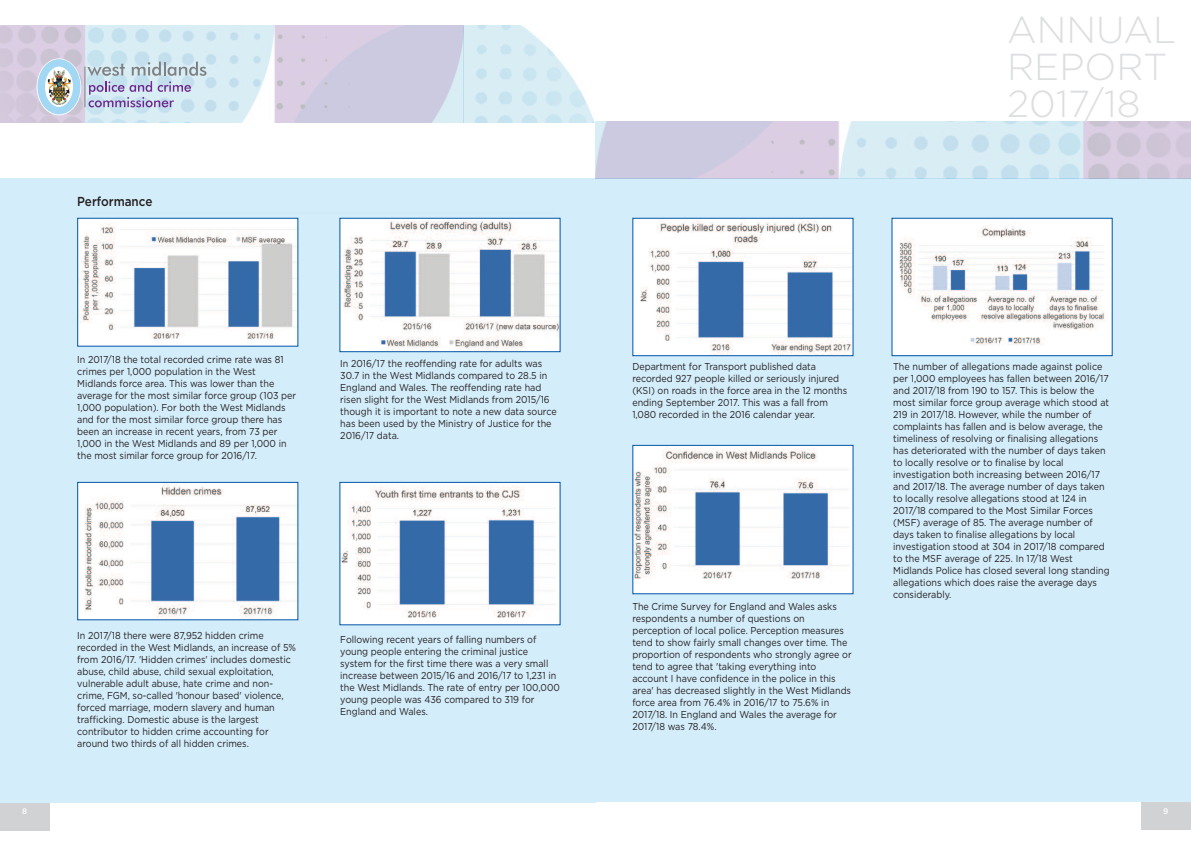
<style>
.page{position:relative;width:1191px;height:842px;background:#fff}
.page>*{position:absolute;margin:0;border:0;box-sizing:border-box;transform-origin:0 0}
.t1{font:300 37.5px/36.9px "Gotham";color:#dddee0}
.t2{font:500 13px "Gotham";color:#231f20;scale:.9 1}
.t3{font:10px/12px "Gotham";color:#231f20;scale:.9 1}
.t4{font:500 8px "Gotham";color:#fff}
</style>
<div class="page">
<div style="left:0;top:179px;width:595px;height:624px;background:#d4edfa"></div>
<div style="left:595px;top:179px;width:596px;height:623px;background:#d4edfa"></div>
<img style="left:595px;top:122px;width:596px;height:57px">
<div style="left:1141px;top:802px;width:50px;height:27px;background:#d1d2d4"></div>
<div style="left:0;top:803px;width:50px;height:27px;background:#d1d2d4"></div>
<img style="left:0;top:26px;width:595px;height:96px">
<svg style="left:37px;top:58px;width:44px;height:57px"></svg>
<svg style="left:41px;top:63px;width:36px;height:48px"></svg>
<div style="left:38px;top:59px;width:42px;height:55px;border:7px solid #a3d8f4;border-radius:50%"></div>
<img style="left:50px;top:71px;width:19px;height:32px">
<svg style="left:87px;top:62px;width:119px;height:45px"></svg>
<hr style="left:84px;top:67px;width:1px;height:40px;background:#7e8083">
<img style="left:79px;top:220px;width:217px;height:125px">
<div style="left:77px;top:218px;width:221px;height:129px;border:1px solid #0155a7"></div>
<img style="left:79px;top:484px;width:217px;height:134px">
<div style="left:77px;top:482px;width:221px;height:138px;border:1px solid #0155a7"></div>
<img style="left:341px;top:220px;width:217px;height:130px">
<div style="left:339px;top:218px;width:221px;height:134px;border:1px solid #0155a7"></div>
<img style="left:634px;top:220px;width:217px;height:134px">
<div style="left:632px;top:218px;width:221px;height:138px;border:1px solid #0155a7"></div>
<img style="left:634px;top:447px;width:217px;height:145px">
<div style="left:632px;top:445px;width:221px;height:149px;border:1px solid #0155a7"></div>
<img style="left:893px;top:220px;width:217px;height:133px">
<div style="left:891px;top:218px;width:221px;height:138px;border:1px solid #0155a7"></div>
<hr style="left:90px;top:212px;width:463px;height:2px;background:#d0eaf9">
<img style="left:341px;top:484px;width:217px;height:139px">
<div style="left:339px;top:482px;width:221px;height:143px;border:1px solid #0155a7"></div>
<h2 class="t2" style="left:77px;top:194px;width:85px">Performance</h2>
<p class="t3" style="left:77px;top:353px;width:245px">In 2017/18 the total recorded crime rate was 81 crimes per 1,000 population in the West Midlands force area. This was lower than the average for the most similar force group (103 per 1,000 population). For both the West Midlands and for the most similar force group there has been an increase in recent years, from 73 per 1,000 in the West Midlands and 89 per 1,000 in the most similar force group for 2016/17.</p>
<p class="t3" style="left:340px;top:357px;width:242px">In 2016/17 the reoffending rate for adults was 30.7 in the West Midlands compared to 28.5 in England and Wales. The reoffending rate had risen slight for the West Midlands from 2015/16 though it is important to note a new data source has been used by the Ministry of Justice for the 2016/17 data.</p>
<p class="t3" style="left:77px;top:629px;width:245px">In 2017/18 there were 87,952 hidden crime recorded in the West Midlands, an increase of 5% from 2016/17. 'Hidden crimes' includes domestic abuse, child abuse, child sexual exploitation, vulnerable adult abuse, hate crime and non&shy;crime, FGM, so-called 'honour based' violence, forced marriage, modern slavery and human trafficking. Domestic abuse is the largest contributor to hidden crime accounting for around two thirds of all hidden crimes.</p>
<p class="t3" style="left:340px;top:633px;width:245px">Following recent years of falling numbers of young people entering the criminal justice system for the first time there was a very small increase between 2015/16 and 2016/17 to 1,231 in the West Midlands. The rate of entry per 100,000 young people was 436 compared to 319 for England and Wales.</p>
<h1 class="t1" style="left:1007px;top:11px;width:171px">ANNUAL<br>REPORT<br>2017/18</h1>
<p class="t3" style="left:632px;top:361px;width:240px">Department for Transport published data recorded 927 people killed or seriously injured (KSI) on roads in the force area in the 12 months ending September 2017. This was a fall from 1,080 recorded in the 2016 calendar year.</p>
<p class="t3" style="left:632px;top:601px;width:245px">The Crime Survey for England and Wales asks respondents a number of questions on perception of local police. Perception measures tend to show fairly small changes over time. The proportion of respondents who strongly agree or tend to agree that 'taking everything into account I have confidence in the police in this area' has decreased slightly in the West Midlands force area from 76.4% in 2016/17 to 75.6% in 2017/18. In England and Wales the average for 2017/18 was 78.4%.</p>
<p class="t3" style="left:893px;top:361px;width:242px">The number of allegations made against police per 1,000 employees has fallen between 2016/17 and 2017/18 from 190 to 157. This is below the most similar force group average which stood at 219 in 2017/18. However, while the number of complaints has fallen and is below average, the timeliness of resolving or finalising allegations has deteriorated with the number of days taken to locally resolve or to finalise by local investigation both increasing between 2016/17 and 2017/18. The average number of days taken to locally resolve allegations stood at 124 in 2017/18 compared to the Most Similar Forces (MSF) average of 85. The average number of days taken to finalise allegations by local investigation stood at 304 in 2017/18 compared to the MSF average of 225. In 17/18 West Midlands Police has closed several long standing allegations which does raise the average days considerably.</p>
<p class="t4" style="left:22px;top:806px;width:7px">8</p>
<p class="t4" style="left:1163px;top:806px;width:7px">9</p>
</div>
